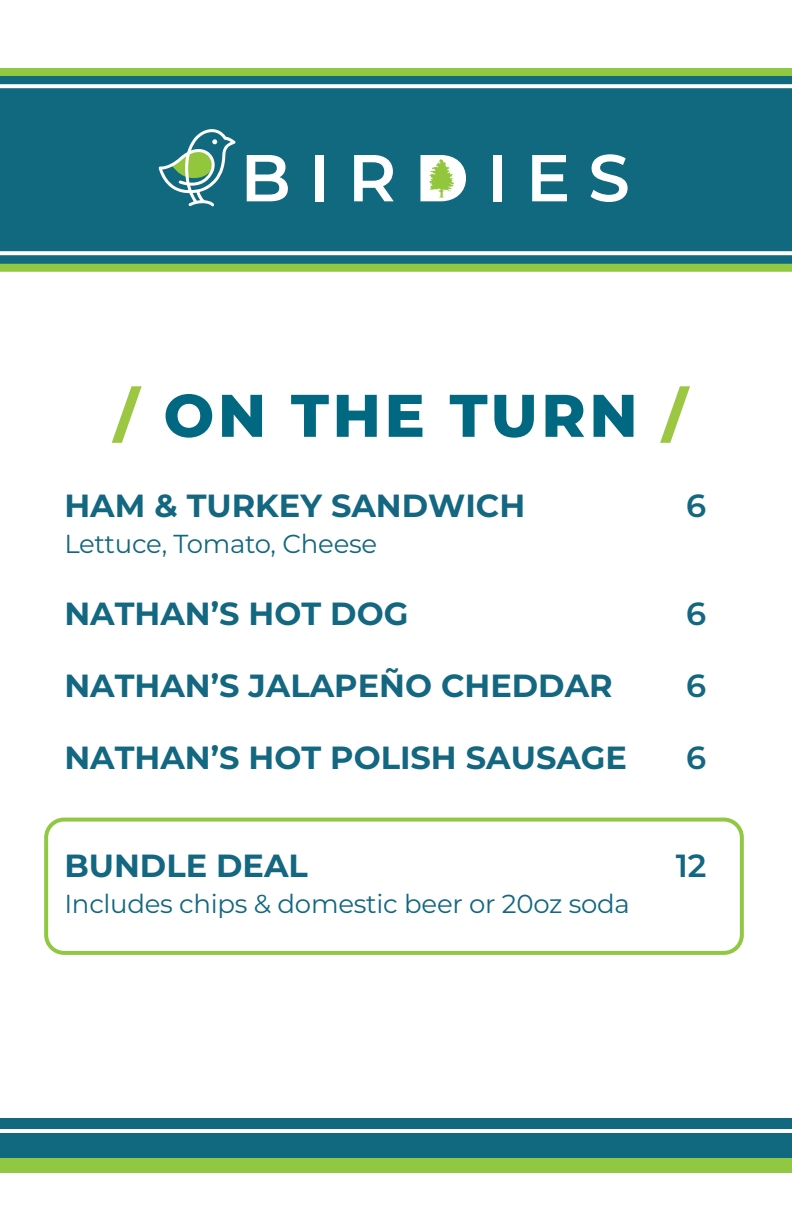
<style>
.page{position:relative;width:792px;height:1224px;background:#fff}
.page>*{position:absolute;margin:0;border:0;box-sizing:border-box;transform-origin:0 0}
.t1{font:800 60px "Montserrat";letter-spacing:.06em;color:#006880}
.t2{font:700 32px "Montserrat";color:#136780}
.t3{font:600 32px "Montserrat";color:#136780}
.t4{font:26px "Montserrat";letter-spacing:-.01em;color:#136780}
.s1{color:#9cc743}
</style>
<div class="page">
<svg style="left:0;top:68px;width:792px;height:204px;background:#1d7279"></svg>
<div style="left:44px;top:818px;width:700px;height:137px;border:4px solid #91c841;border-radius:18px"></div>
<svg style="left:247px;top:155px;width:41px;height:46px"></svg>
<div style="left:315px;top:155px;width:9px;height:46px;background:#fff"></div>
<svg style="left:354px;top:155px;width:40px;height:46px"></svg>
<div style="left:493px;top:155px;width:9px;height:46px;background:#fff"></div>
<svg style="left:532px;top:155px;width:35px;height:46px"></svg>
<svg style="left:591px;top:154px;width:37px;height:48px"></svg>
<svg style="left:420px;top:155px;width:46px;height:46px"></svg>
<svg style="left:158px;top:129px;width:78px;height:77px;background:#4a8e8f"></svg>
<svg style="left:0;top:251px;width:792px;height:4px"></svg>
<svg style="left:0;top:84px;width:792px;height:4px"></svg>
<div style="left:0;top:1155px;width:792px;height:18px;background:#91c841"></div>
<div style="left:0;top:1118px;width:792px;height:40px;background:#11697f"></div>
<hr style="left:0;top:1129px;width:792px;height:4px;background:#fff">
<p class="t1" style="left:114px;top:372px;width:575px"><span class="s1">/</span> ON THE TURN <span class="s1">/</span></p>
<p class="t2" style="left:64px;top:482px;width:462px">HAM &amp; TURKEY SANDWICH</p>
<p class="t3" style="left:686px;top:483px;width:22px">6</p>
<p class="t4" style="left:64px;top:526px;width:314px">Lettuce, Tomato, Cheese</p>
<p class="t2" style="left:64px;top:590px;width:346px">NATHAN’S HOT DOG</p>
<p class="t3" style="left:686px;top:591px;width:22px">6</p>
<p class="t2" style="left:64px;top:662px;width:550px">NATHAN’S JALAPEÑO CHEDDAR</p>
<p class="t3" style="left:686px;top:663px;width:22px">6</p>
<p class="t2" style="left:64px;top:734px;width:564px">NATHAN’S HOT POLISH SAUSAGE</p>
<p class="t3" style="left:686px;top:735px;width:22px">6</p>
<p class="t2" style="left:64px;top:842px;width:245px">BUNDLE DEAL</p>
<p class="t3" style="left:676px;top:843px;width:32px">12</p>
<p class="t4" style="left:64px;top:886px;width:567px">Includes chips &amp; domestic beer or 20oz soda</p>
</div>
